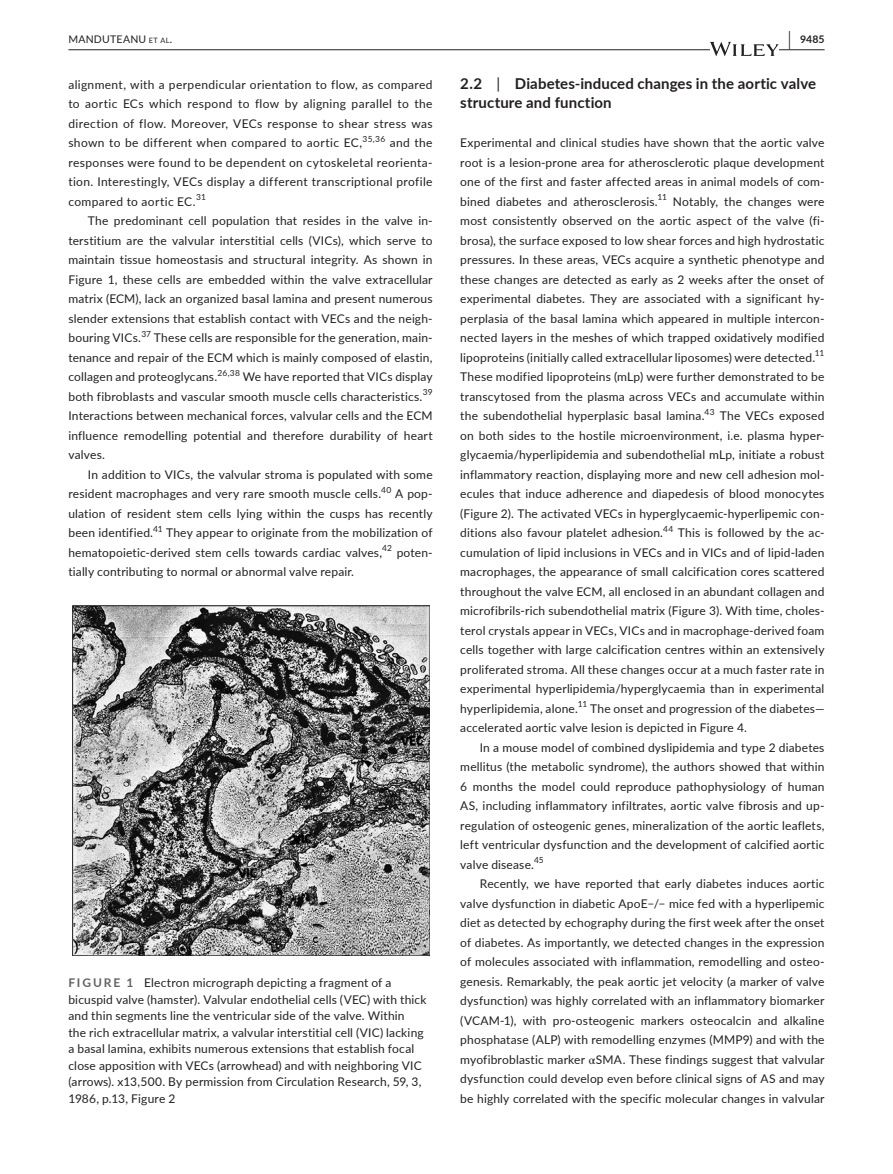
<style>
.page{position:relative;width:893px;height:1174px;background:#fff}
.page>*{position:absolute;margin:0;border:0;box-sizing:border-box;transform-origin:0 0}
.t1{font:700 15px/19.5px "Lato";letter-spacing:.01em;color:#231f20}
.t2{font:12px/19.5px "Lato";letter-spacing:.015em;color:#231f20;text-align:justify}
.t3{font:10.5px "Lato";letter-spacing:.02em;color:#231f20}
.t4{font:700 10.5px "Lato";color:#231f20}
.t5{font:8.4px "Lato";color:#231f20}
.s1{font-size:7.35px}
.s2{font-size:19.5px}
.s3{font-weight:400}
.s4{font-family:"STIX"}
.s5{font-weight:700;color:#636366}
</style>
<div class="page">
<hr style="left:68px;top:49px;width:756px;height:1px;background:#231f20">
<svg style="left:710px;top:42px;width:69px;height:14px"></svg>
<div style="left:68px;top:605px;width:365px;height:350px;background:linear-gradient(to bottom,#fff,#fff)"></div>
<img style="left:72px;top:605px;width:357px;height:350px">
<p class="t3" style="left:68px;top:31px;width:105px">MANDUTEANU <span class="s1">et al</span>.</p>
<p class="t4" style="left:789px;top:31px;width:37px"><span class="s2">|</span> 9485</p>
<p class="t2" style="left:68px;top:74px;width:366px">alignment, with a perpendicular orientation to flow, as compared to aortic ECs which respond to flow by aligning parallel to the direction of flow. Moreover, VECs response to shear stress was shown to be different when compared to aortic EC,<sup>35,36</sup> and the responses were found to be dependent on cytoskeletal reorienta&shy;tion. Interestingly, VECs display a different transcriptional profile compared to aortic EC.<sup>31</sup></p>
<p class="t2" style="left:68px;top:210px;width:366px;text-indent:20px">The predominant cell population that resides in the valve in&shy;terstitium are the valvular interstitial cells (VICs), which serve to maintain tissue homeostasis and structural integrity. As shown in Figure 1, these cells are embedded within the valve extracellular matrix (ECM), lack an organized basal lamina and present numerous slender extensions that establish contact with VECs and the neigh&shy;bouring VICs.<sup>37</sup> These cells are responsible for the generation, main&shy;tenance and repair of the ECM which is mainly composed of elastin, collagen and proteoglycans.<sup>26,38</sup> We have reported that VICs display both fibroblasts and vascular smooth muscle cells characteristics.<sup>39<br></sup>Interactions between mechanical forces, valvular cells and the ECM influence remodelling potential and therefore durability of heart valves.</p>
<p class="t2" style="left:68px;top:464px;width:366px;text-indent:20px">In addition to VICs, the valvular stroma is populated with some resident macrophages and very rare smooth muscle cells.<sup>40</sup> A pop&shy;ulation of resident stem cells lying within the cusps has recently been identified.</p>
<p class="t1" style="left:460px;top:73px;width:357px">2.2 <span class="s3">|</span> Diabetes-induced changes in the aortic valve structure and function</p>
<p class="t2" style="left:460px;top:132px;width:366px">Experimental and clinical studies have shown that the aortic valve root is a lesion-prone area for atherosclerotic plaque development one of the first and faster affected areas in animal models of com&shy;bined diabetes and atherosclerosis.<sup>11</sup> Notably, the changes were most consistently observed on the aortic aspect of the valve (fi&shy;brosa), the surface exposed to low shear forces and high hydrostatic pressures. In these areas, VECs acquire a synthetic phenotype and these changes are detected as early as 2 weeks after the onset of experimental diabetes. They are associated with a significant hy&shy;perplasia of the basal lamina which appeared in multiple intercon&shy;nected layers in the meshes of which trapped oxidatively modified lipoproteins (initially called extracellular liposomes) were detected.<sup>11<br></sup>These modified lipoproteins (mLp) were further demonstrated to be transcytosed from the plasma across VECs and accumulate within the subendothelial hyperplasic basal lamina.<sup>43</sup> The VECs exposed on both sides to the hostile microenvironment, i.e. plasma hyper&shy;glycaemia/hyperlipidemia and subendothelial mLp, initiate a robust inflammatory reaction, displaying more and new cell adhesion mol&shy;ecules that induce adherence and diapedesis of blood monocytes (Figure 2). The activated VECs in hyperglycaemic-hyperlipemic con&shy;ditions also favour platelet adhesion.</p>
<p class="t5" style="left:153px;top:523px;width:11px">41</p>
<p class="t2" style="left:68px;top:522px;width:366px;text-indent:98px">They appear to originate from the mobilization of hematopoietic-derived stem cells towards cardiac valves,</p>
<p class="t5" style="left:663px;top:523px;width:12px">44</p>
<p class="t2" style="left:460px;top:522px;width:366px;text-indent:218px">This is followed by the ac&shy;cumulation of lipid inclusions in VECs and in VICs and of lipid-laden macrophages, the appearance of small calcification cores scattered throughout the valve ECM, all enclosed in an abundant collagen and microfibrils-rich subendothelial matrix (Figure 3). With time, choles&shy;terol crystals appear in VECs, VICs and in macrophage-derived foam cells together with large calcification centres within an extensively proliferated stroma. All these changes occur at a much faster rate in experimental hyperlipidemia/hyperglycaemia than in experimental hyperlipidemia, alone.</p>
<p class="t5" style="left:382px;top:542px;width:11px">42</p>
<p class="t2" style="left:397px;top:542px;width:37px">poten-</p>
<p class="t2" style="left:68px;top:561px;width:287px">tially contributing to normal or abnormal valve repair.</p>
<p class="t5" style="left:578px;top:698px;width:11px">11</p>
<p class="t2" style="left:460px;top:698px;width:366px;text-indent:130px">The onset and progression of the diabetes— accelerated aortic valve lesion is depicted in Figure 4.</p>
<p class="t2" style="left:460px;top:737px;width:366px;text-indent:20px">In a mouse model of combined dyslipidemia and type 2 diabetes mellitus (the metabolic syndrome), the authors showed that within 6 months the model could reproduce pathophysiology of human AS, including inflammatory infiltrates, aortic valve fibrosis and up&shy;regulation of osteogenic genes, mineralization of the aortic leaflets, left ventricular dysfunction and the development of calcified aortic valve disease.</p>
<p class="t5" style="left:534px;top:854px;width:11px">45</p>
<p class="t2" style="left:460px;top:873px;width:366px;text-indent:20px">Recently, we have reported that early diabetes induces aortic valve dysfunction in diabetic ApoE−/− mice fed with a hyperlipemic diet as detected by echography during the first week after the onset of diabetes. As importantly, we detected changes in the expression of molecules associated with inflammation, remodelling and osteo&shy;genesis. Remarkably, the peak aortic jet velocity (a marker of valve dysfunction) was highly correlated with an inflammatory biomarker (VCAM-1), with pro-osteogenic markers osteocalcin and alkaline phosphatase (ALP) with remodelling enzymes (MMP9) and with the myofibroblastic marker <span class="s4">α</span>SMA. These findings suggest that valvular dysfunction could develop even before clinical signs of AS and may be highly correlated with the specific molecular changes in valvular</p>
<p class="t2" style="left:68px;top:974px;width:360px;line-height:16.5px;text-align:left"><span class="s5">FIGURE 1</span> Electron micrograph depicting a fragment of a bicuspid valve (hamster). Valvular endothelial cells (VEC) with thick and thin segments line the ventricular side of the valve. Within<br>the rich extracellular matrix, a valvular interstitial cell (VIC) lacking a basal lamina, exhibits numerous extensions that establish focal close apposition with VECs (arrowhead) and with neighboring VIC (arrows). x13,500. By permission from Circulation Research, 59, 3, 1986, p.13, Figure 2</p>
</div>
